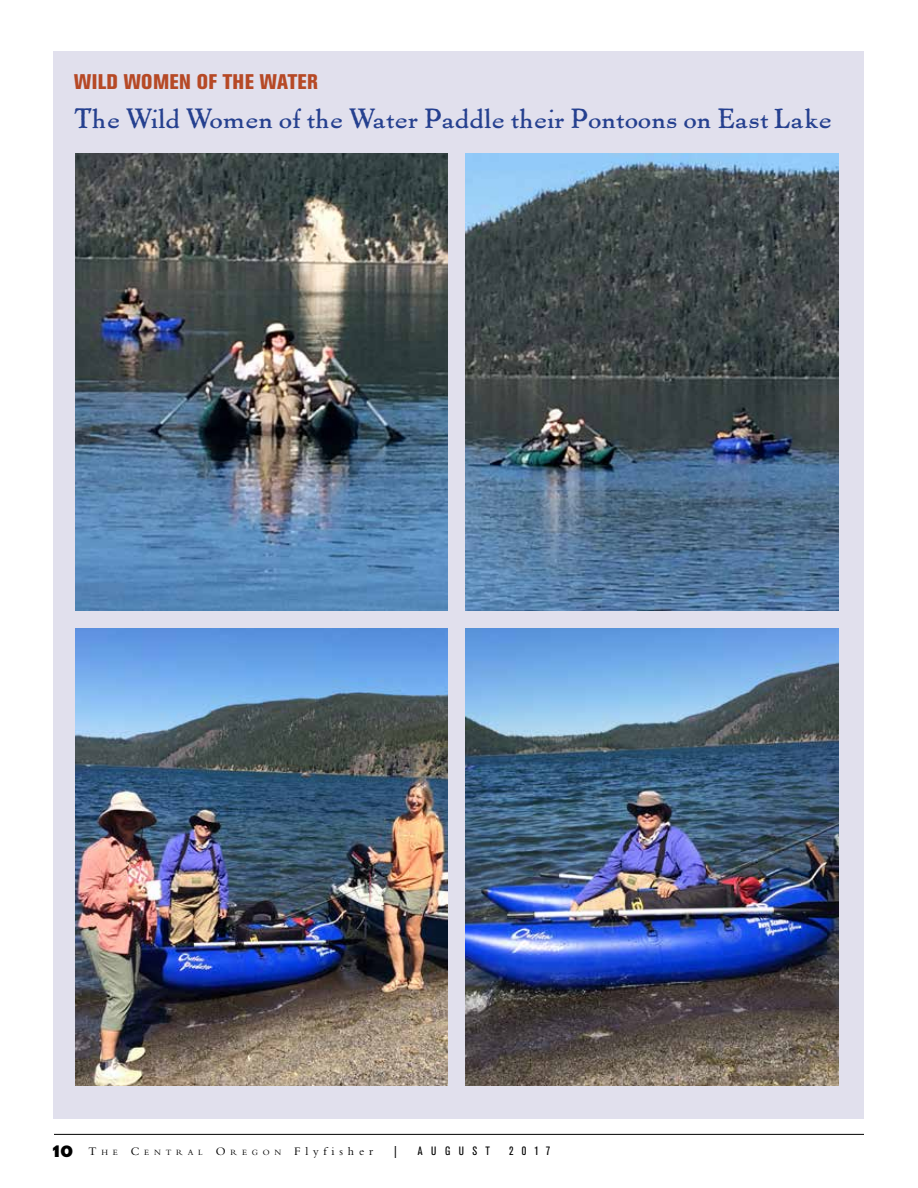
<style>
.page{position:relative;width:918px;height:1188px;background:#fff}
.page>*{position:absolute;margin:0;border:0;box-sizing:border-box;transform-origin:0 0}
.t1{font:27px "Pabst L";letter-spacing:-.01em;color:#25408f}
.t2{font:800 condensed 21px "Akzidenz Grotesk BE";letter-spacing:.02em;color:#b64926}
.t3{font:condensed 12px "Akzidenz Grotesk BE";letter-spacing:.69em;color:#000}
.t4{font:8.4px "Bembo";letter-spacing:.57em;color:#000}
.s1{font-family:"Gill Sans Extra Bold Display";font-size:16.5px}
.s2{font-size:12px}
</style>
<div class="page">
<hr style="left:54px;top:1134px;width:810px;height:1px;background:#000">
<div style="left:54px;top:51px;width:810px;height:1068px;background:#e1e0ed"></div>
<img style="left:75px;top:153px;width:373px;height:457px">
<img style="left:466px;top:153px;width:372px;height:457px">
<img style="left:75px;top:629px;width:373px;height:457px">
<img style="left:466px;top:629px;width:372px;height:457px">
<p class="t2" style="left:74px;top:70px;width:245px">WILD WOMEN OF THE WATER</p>
<p class="t1" style="left:74px;top:101px;width:759px">The Wild Women of the Water Paddle their Pontoons on East Lake</p>
<p class="t4" style="left:52px;top:1148px;width:322px"><span class="s1">10</span> <span class="s2">T</span>HE <span class="s2">C</span>ENTRAL <span class="s2">O</span>REGON <span class="s2">Flyfisher</span></p>
<p class="t3" style="left:394px;top:1145px;width:4px">|</p>
<p class="t3" style="left:418px;top:1145px;width:74px">AUGUST</p>
<p class="t3" style="left:509px;top:1145px;width:43px">2017</p>
</div>
